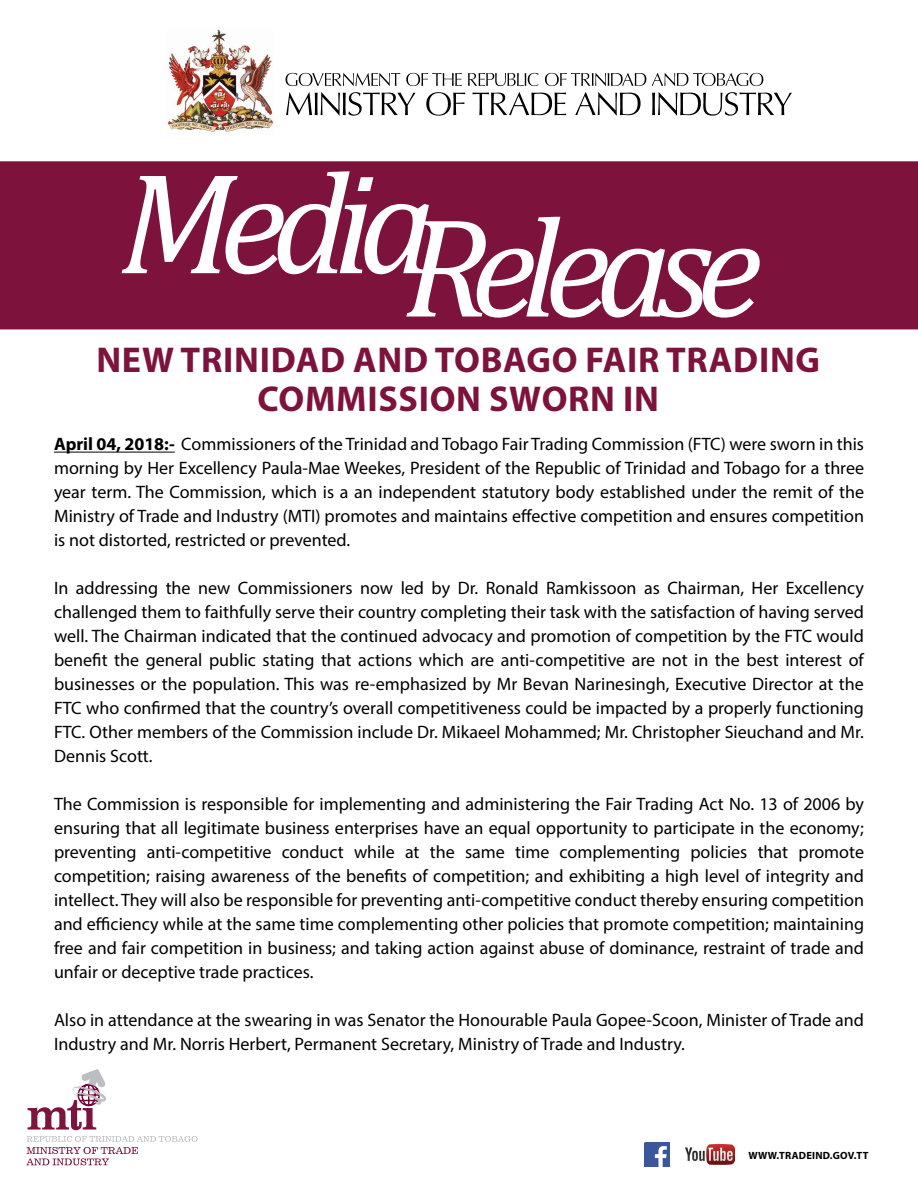
<style>
.page{position:relative;width:918px;height:1188px;background:#fff}
.page>*{position:absolute;margin:0;border:0;box-sizing:border-box;transform-origin:0 0}
.t1{font:italic 142.95px "Cambria";letter-spacing:-.1em;color:#fff}
.t2{font:700 36px/39px "Myriad Pro";letter-spacing:.02em;color:#7d123d;text-align:center}
.t3{font:18px/24px "Myriad Pro";color:#000;text-align:justify}
.t4{font:700 10.5px "Myriad Pro";letter-spacing:.02em;color:#000}
.s1{font-weight:700}
</style>
<div class="page">
<img style="left:645px;top:1142px;width:24px;height:25px">
<svg style="left:26px;top:1136px;width:172px;height:29px"></svg>
<svg style="left:28px;top:1069px;width:78px;height:61px"></svg>
<img style="left:686px;top:1145px;width:48px;height:19px">
<img style="left:167px;top:29px;width:107px;height:103px">
<svg style="left:286px;top:73px;width:477px;height:13px"></svg>
<svg style="left:286px;top:92px;width:506px;height:24px"></svg>
<hr style="left:54px;top:452px;width:121px;height:1px;background:#000">
<div style="left:0;top:161px;width:918px;height:169px;background:#7d123d"></div>
<h1 class="t1" style="left:119px;top:167px;width:645px"><sup>Media</sup>Release</h1>
<h2 class="t2" style="left:96px;top:339px;width:725px">NEW TRINIDAD AN D TOBAGO FAIR TRADING<br>COMMISSION SWORN IN</h2>
<p class="t3" style="left:54px;top:432px;width:812px"><span class="s1">APRIL 04, 2018:-</span> Commissioners of the Trinidad and Tobago Fair Trading Commission (FTC) were sworn in this morning by Her Excellency Paula-Mae Weekes, President of the Republic of Trinidad and Tobago for a three year term. The Commission, which is a an independent statutory body established under the remit of the Ministry of Trade and Industry (MTI) promotes and maintains effective competition and ensures competition is not distorted, restricted or prevented.</p>
<p class="t3" style="left:54px;top:576px;width:812px">In addressing the new Commissioners now led by Dr. Ronald Ramkissoon as Chairman, Her Excellency challenged them to faithfully serve their country completing their task with the satisfaction of having served well. The Chairman indicated that the continued advocacy and promotion of competition by the FTC would benefit the general public stating that actions which are anti-competitive are not in the best interest of businesses or the population. This was re-emphasized by Mr Bevan Narinesingh, Executive Director at the FTC who confirmed that the country’s overall competitiveness could be impacted by a properly functioning FTC. Other members of the Commission include Dr. Mikaeel Mohammed; Mr. Christopher Sieuchand and Mr.<br>Dennis Scott.</p>
<p class="t3" style="left:54px;top:792px;width:812px">The Commission is responsible for implementing and administering the Fair Trading Act No. 13 of 2006 by ensuring that all legitimate business enterprises have an equal opportunity to participate in the economy; preventing anti-competitive conduct while at the same time complementing policies that promote competition; raising awareness of the benefits of competition; and exhibiting a high level of integrity and intellect. They will also be responsible for preventing anti-competitive conduct thereby ensuring competition and efficiency while at the same time complementing other policies that promote competition; maintaining free and fair competition in business; and taking action against abuse of dominance, restraint of trade and unfair or deceptive trade practices.</p>
<p class="t3" style="left:54px;top:1008px;width:812px">Also in attendance at the swearing in was Senator the Honourable Paula Gopee-Scoon, Minister of Trade and<br>Industry and Mr. Norris Herbert, Permanent Secretary, Ministry of Trade and Industry.</p>
<p class="t4" style="left:749px;top:1149px;width:122px">WWW.TRADEIND.GOV.TT</p>
</div>
